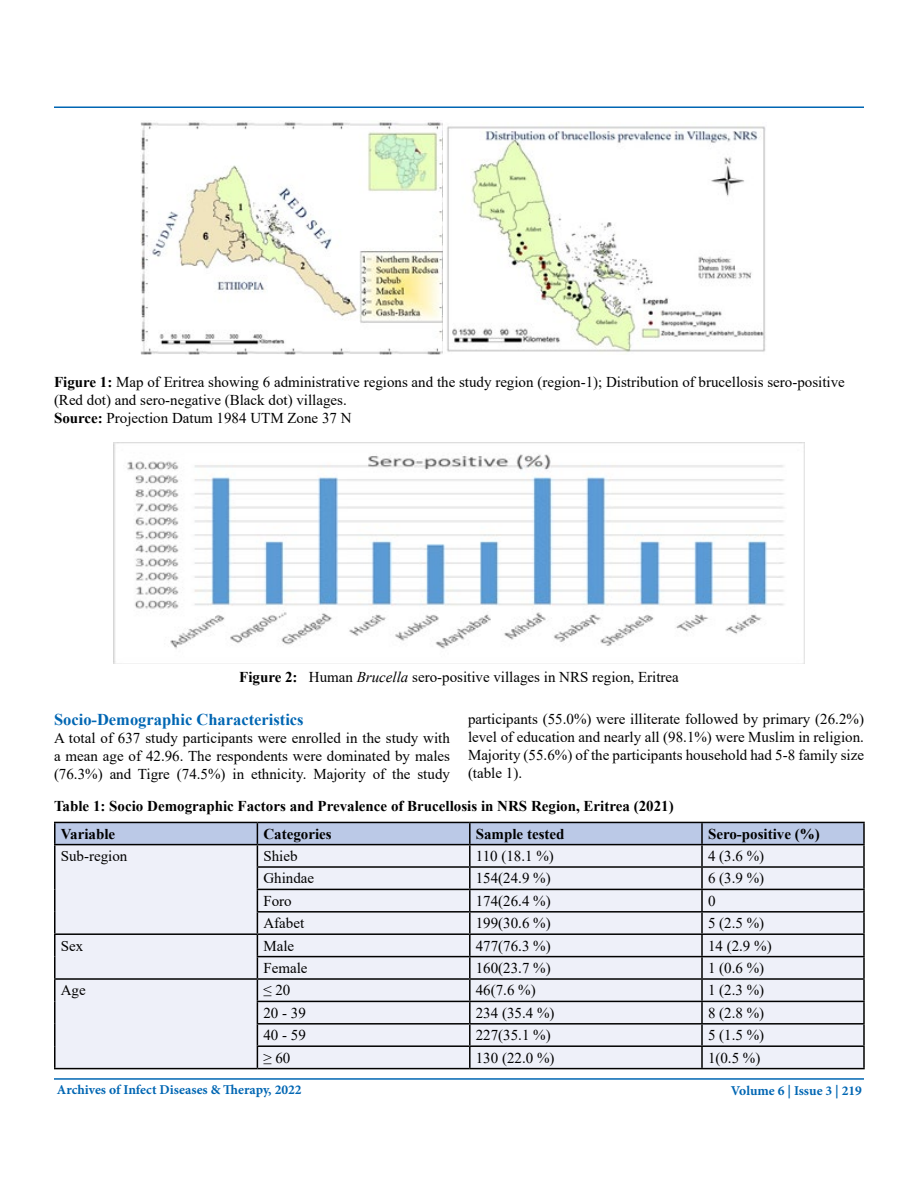
<style>
.page{position:relative;width:918px;height:1188px;background:#fff}
.page>*{position:absolute;margin:0;border:0;box-sizing:border-box;transform-origin:0 0}
.t1{font:700 16.5px "Times New Roman";color:#0066b3}
.t2{font:15px/18px "Times New Roman";color:#000;text-align:justify}
.t3{font:700 15px/28px "Times New Roman";color:#000}
.t4{font:700 13.5px "Minion Pro";color:#0066b3}
.s1{font-weight:700}
.s2{font-style:italic}
</style>
<div class="page">
<hr style="left:54px;top:1078px;width:810px;height:2px;background:#0066b3">
<hr style="left:54px;top:106px;width:810px;height:2px;background:#0066b3">
<hr style="left:54px;top:822px;width:203px;height:1px;background:#000">
<hr style="left:54px;top:823px;width:2px;height:21px;background:#000">
<hr style="left:702px;top:822px;width:163px;height:1px;background:#000">
<hr style="left:863px;top:823px;width:2px;height:21px;background:#000">
<hr style="left:54px;top:844px;width:203px;height:1px;background:#000">
<hr style="left:54px;top:845px;width:2px;height:22px;background:#000">
<hr style="left:702px;top:844px;width:163px;height:1px;background:#000">
<hr style="left:863px;top:845px;width:2px;height:21px;background:#000">
<hr style="left:54px;top:867px;width:2px;height:22px;background:#000">
<hr style="left:702px;top:866px;width:163px;height:2px;background:#000">
<hr style="left:863px;top:868px;width:2px;height:21px;background:#000">
<hr style="left:54px;top:889px;width:2px;height:23px;background:#000">
<hr style="left:702px;top:889px;width:163px;height:1px;background:#000">
<hr style="left:863px;top:890px;width:2px;height:21px;background:#000">
<hr style="left:54px;top:912px;width:2px;height:21px;background:#000">
<hr style="left:702px;top:911px;width:163px;height:2px;background:#000">
<hr style="left:863px;top:913px;width:2px;height:20px;background:#000">
<hr style="left:54px;top:933px;width:203px;height:2px;background:#000">
<hr style="left:54px;top:935px;width:2px;height:22px;background:#000">
<hr style="left:702px;top:933px;width:163px;height:2px;background:#000">
<hr style="left:863px;top:935px;width:2px;height:21px;background:#000">
<hr style="left:54px;top:957px;width:2px;height:21px;background:#000">
<hr style="left:702px;top:956px;width:163px;height:1px;background:#000">
<hr style="left:863px;top:957px;width:2px;height:21px;background:#000">
<hr style="left:54px;top:978px;width:203px;height:2px;background:#000">
<hr style="left:54px;top:980px;width:2px;height:21px;background:#000">
<hr style="left:702px;top:978px;width:163px;height:2px;background:#000">
<hr style="left:863px;top:980px;width:2px;height:21px;background:#000">
<hr style="left:54px;top:1001px;width:2px;height:23px;background:#000">
<hr style="left:702px;top:1001px;width:163px;height:1px;background:#000">
<hr style="left:863px;top:1002px;width:2px;height:21px;background:#000">
<hr style="left:54px;top:1024px;width:2px;height:22px;background:#000">
<hr style="left:702px;top:1023px;width:163px;height:2px;background:#000">
<hr style="left:863px;top:1025px;width:2px;height:20px;background:#000">
<hr style="left:54px;top:1046px;width:2px;height:22px;background:#000">
<svg style="left:55px;top:822px;width:809px;height:246px;background:#dbdee8"></svg>
<hr style="left:470px;top:1045px;width:232px;height:2px;background:#000">
<hr style="left:469px;top:1047px;width:2px;height:21px;background:#000">
<hr style="left:702px;top:1045px;width:163px;height:2px;background:#000">
<hr style="left:701px;top:1047px;width:2px;height:21px;background:#000">
<hr style="left:863px;top:1047px;width:2px;height:21px;background:#000">
<hr style="left:54px;top:1068px;width:203px;height:1px;background:#000">
<hr style="left:257px;top:1068px;width:213px;height:1px;background:#000">
<hr style="left:470px;top:1068px;width:232px;height:1px;background:#000">
<hr style="left:702px;top:1068px;width:163px;height:1px;background:#000">
<img style="left:140px;top:122px;width:303px;height:233px">
<img style="left:447px;top:126px;width:319px;height:226px">
<img style="left:114px;top:443px;width:690px;height:220px">
<p class="t2" style="left:54px;top:372px;width:792px;text-align:left"><span class="s1">Figure 1:</span> Map of Eritrea showing 6 administrative regions and the study region (region-1); Distribution of brucellosis sero-positive (Red dot) and sero-negative (Black dot) villages.<br><span class="s1">Source:</span> Projection Datum 1984 UTM Zone 37 N</p>
<p class="t2" style="left:239px;top:668px;width:441px"><span class="s1">Figure 2:</span> Human <span class="s2">Brucella</span> sero-positive villages in NRS region, Eritrea</p>
<p class="t1" style="left:54px;top:708px;width:251px">Socio-Demographic Characteristics</p>
<p class="t2" style="left:54px;top:729px;width:398px">A total of 637 study participants were enrolled in the study with a mean age of 42.96. The respondents were dominated by males (76.3%) and Tigre (74.5%) in ethnicity. Majority of the study</p>
<p class="t2" style="left:468px;top:710px;width:398px">participants (55.0%) were illiterate followed by primary (26.2%) level of education and nearly all (98.1%) were Muslim in religion.<br>Majority (55.6%) of the participants household had 5-8 family size (table 1).</p>
<p class="t3" style="left:61px;top:791px;width:614px;text-indent:-7px">Table 1: Socio Demographic Factors and Prevalence of Brucellosis in NRS Region, Eritrea (2021)<br>Variable</p>
<p class="t3" style="left:263px;top:819px;width:70px">Categories</p>
<p class="t3" style="left:476px;top:819px;width:90px">Sample tested</p>
<p class="t3" style="left:708px;top:819px;width:113px">Sero-positive (%)</p>
<p class="t2" style="left:61px;top:847px;width:68px">Sub-region</p>
<p class="t2" style="left:263px;top:847px;width:36px">Shieb</p>
<p class="t2" style="left:476px;top:847px;width:80px">110 (18.1 %)</p>
<p class="t2" style="left:708px;top:847px;width:58px">4 (3.6 %)</p>
<p class="t2" style="left:263px;top:869px;width:52px">Ghindae</p>
<p class="t2" style="left:476px;top:869px;width:76px">154(24.9 %)</p>
<p class="t2" style="left:708px;top:869px;width:58px">6 (3.9 %)</p>
<p class="t2" style="left:263px;top:891px;width:30px">Foro</p>
<p class="t2" style="left:476px;top:891px;width:76px">174(26.4 %)</p>
<p class="t2" style="left:708px;top:891px;width:9px">0</p>
<p class="t2" style="left:263px;top:914px;width:42px">Afabet</p>
<p class="t2" style="left:476px;top:914px;width:76px">199(30.6 %)</p>
<p class="t2" style="left:708px;top:914px;width:58px">5 (2.5 %)</p>
<p class="t2" style="left:61px;top:936px;width:24px">Sex</p>
<p class="t2" style="left:263px;top:936px;width:32px">Male</p>
<p class="t2" style="left:476px;top:936px;width:76px">477(76.3 %)</p>
<p class="t2" style="left:708px;top:936px;width:65px">14 (2.9 %)</p>
<p class="t2" style="left:263px;top:958px;width:46px">Female</p>
<p class="t2" style="left:476px;top:958px;width:76px">160(23.7 %)</p>
<p class="t2" style="left:708px;top:958px;width:58px">1 (0.6 %)</p>
<p class="t2" style="left:61px;top:981px;width:26px">Age</p>
<p class="t2" style="left:263px;top:981px;width:28px">≤ 20</p>
<p class="t2" style="left:476px;top:981px;width:61px">46(7.6 %)</p>
<p class="t2" style="left:708px;top:981px;width:58px">1 (2.3 %)</p>
<p class="t2" style="left:263px;top:1003px;width:44px">20 - 39</p>
<p class="t2" style="left:476px;top:1003px;width:80px">234 (35.4 %)</p>
<p class="t2" style="left:708px;top:1003px;width:58px">8 (2.8 %)</p>
<p class="t2" style="left:263px;top:1026px;width:44px">40 - 59</p>
<p class="t2" style="left:476px;top:1026px;width:76px">227(35.1 %)</p>
<p class="t2" style="left:708px;top:1026px;width:58px">5 (1.5 %)</p>
<p class="t2" style="left:263px;top:1048px;width:28px">≥ 60</p>
<p class="t2" style="left:476px;top:1048px;width:80px">130 (22.0 %)</p>
<p class="t2" style="left:708px;top:1048px;width:54px">1(0.5 %)</p>
<p class="t4" style="left:57px;top:1081px;width:246px">Archives of Infect Diseases &amp; Therapy, 2022</p>
<p class="t4" style="left:731px;top:1081px;width:133px">Volume 6 | Issue 3 | 219</p>
</div>
